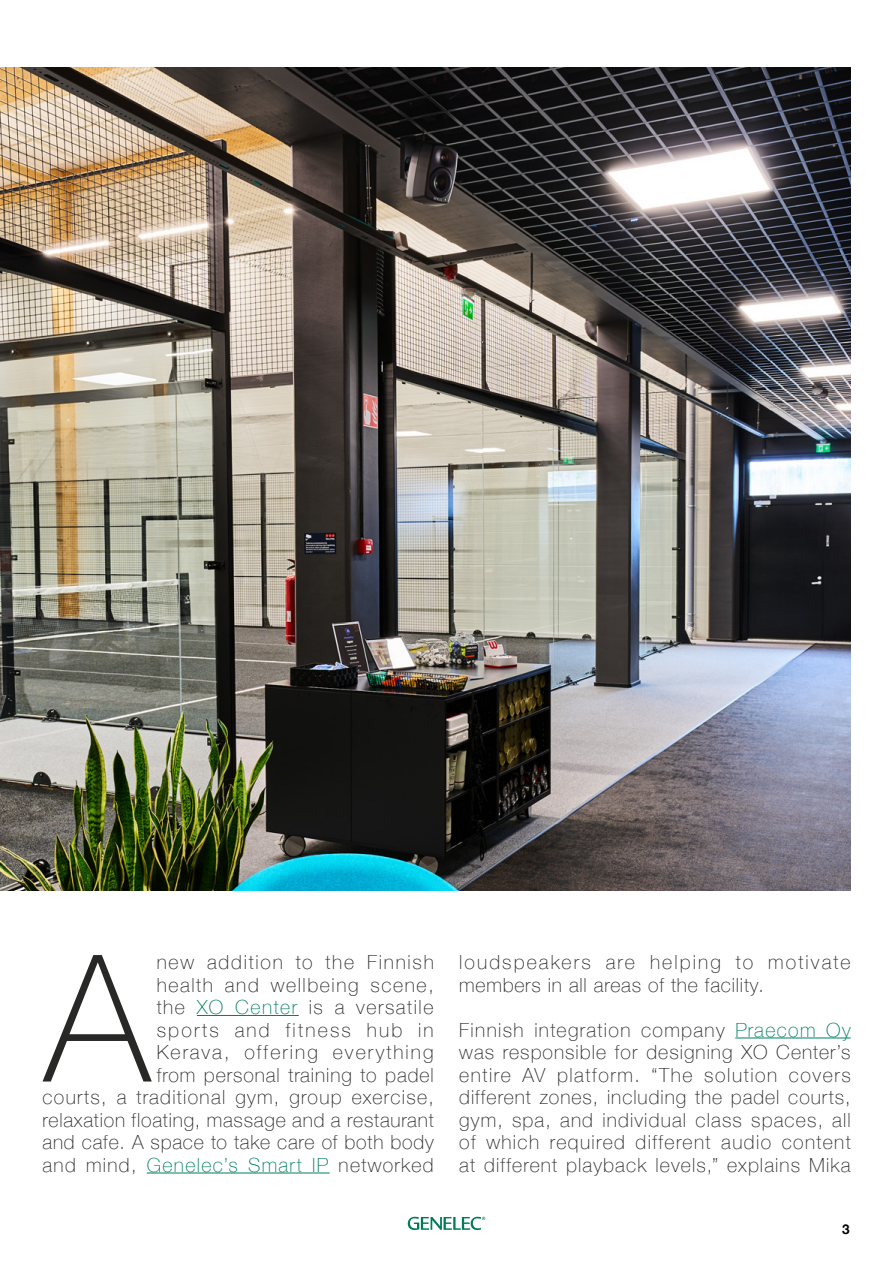
<style>
.page{position:relative;width:893px;height:1263px;background:#fff}
.page>*{position:absolute;margin:0;border:0;box-sizing:border-box;transform-origin:0 0}
.t1{font:100 177px "Helvetica Neue";color:#282827}
.t2{font:100 19.5px/22.5px "Helvetica Neue";letter-spacing:.065em;color:#282827;text-align:right}
.t3{font:100 19.5px/22.5px "Helvetica Neue";letter-spacing:.095em;color:#282827}
.t4{font:700 13.5px "Helvetica Neue";color:#000}
.s1{color:#007f62}
</style>
<div class="page">
<hr style="left:197px;top:1015px;width:102px;height:1px;background:#007f62">
<hr style="left:147px;top:1172px;width:183px;height:1px;background:#007f62">
<hr style="left:735px;top:1037px;width:116px;height:1px;background:#007f62">
<img style="left:0;top:68px;width:850px;height:823px">
<svg style="left:408px;top:1217px;width:77px;height:13px"></svg>
<h1 class="t1" style="left:45px;top:884px;width:106px">A</h1>
<p class="t2" style="left:43px;top:950px;width:393px">new addition to the Finnish<br>health and wellbeing scene,<br>the <span class="s1">XO Center</span> is a versatile<br>sports and fitness hub in<br>Kerava, offering everything<br>from personal training to padel<br>courts, a traditional gym, group exercise, relaxation floating, massage and a restaurant and cafe. A space to take care of both body and mind, <span class="s1">Genelec’s Smart IP</span> networked</p>
<p class="t3" style="left:459px;top:950px;width:393px">loudspeakers are helping to motivate members in all areas of the facility.</p>
<p class="t2" style="left:459px;top:1017px;width:393px;text-align:justify">Finnish integration company <span class="s1">Praecom Oy </span>was responsible for designing XO Center’s entire AV platform. “The solution covers different zones, including the padel courts, gym, spa, and individual class spaces, all of which required different audio content at different playback levels,” explains Mika</p>
<p class="t4" style="left:842px;top:1218px;width:9px">3</p>
</div>
